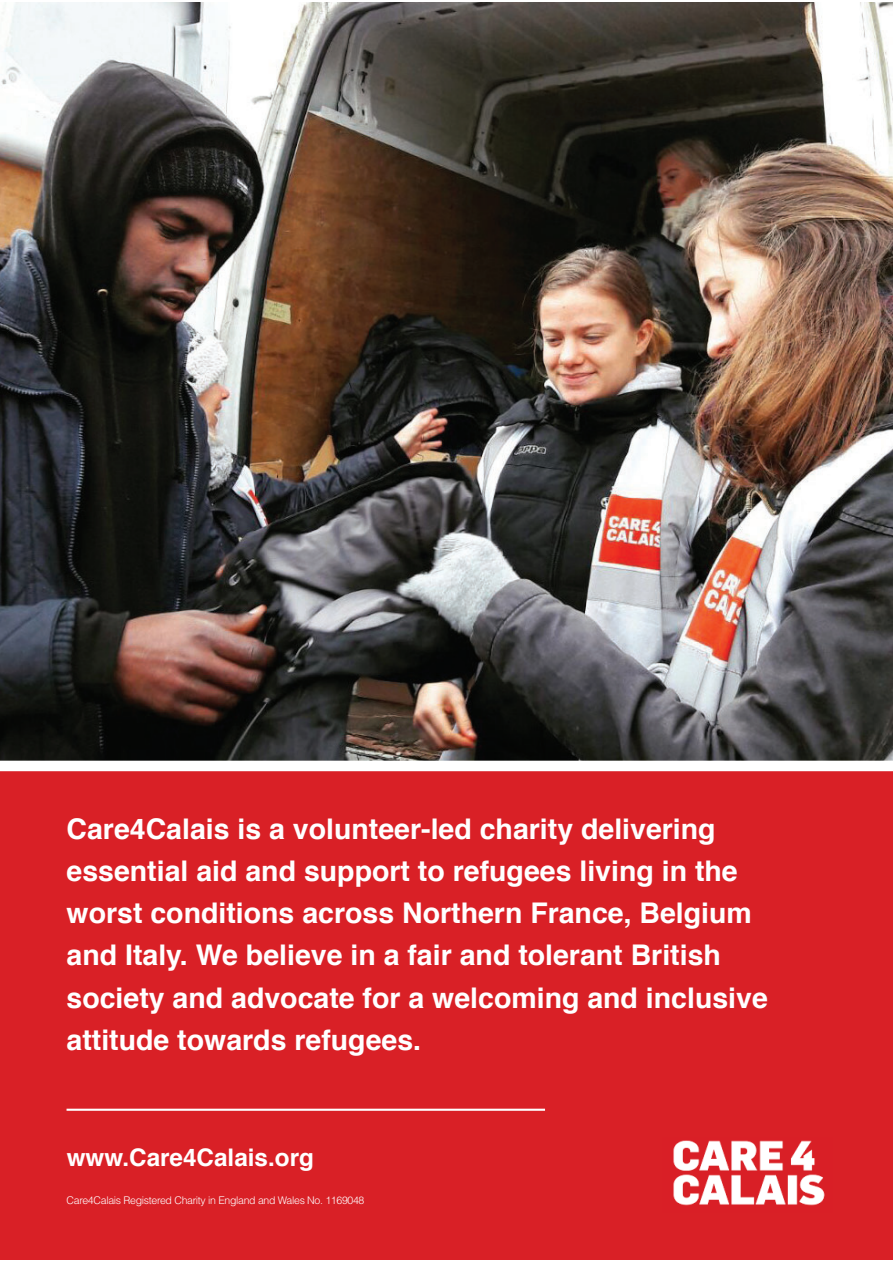
<style>
.page{position:relative;width:893px;height:1263px;background:#fff}
.page>*{position:absolute;margin:0;border:0;box-sizing:border-box;transform-origin:0 0}
.t1{font:700 28.5px/42.2px "Helvetica";color:#fff}
.t2{font:700 24.3px "Helvetica";color:#fff}
.t3{font:300 10.5px "Helvetica LT Std";letter-spacing:-.03em;color:#fff}
</style>
<div class="page">
<img style="left:0;top:3px;width:893px;height:758px">
<div style="left:0;top:766px;width:893px;height:494px;background:#d92026"></div>
<hr style="left:67px;top:1109px;width:478px;height:2px;background:#fff">
<img style="left:673px;top:1140px;width:152px;height:66px">
<div style="left:0;top:761px;width:893px;height:10px;background:#fff"></div>
<p class="t1" style="left:67px;top:810px;width:703px">Care4Calais is a volunteer-led charity delivering essential aid and support to refugees living in the worst conditions across Northern France, Belgium and Italy. We believe in a fair and tolerant British society and advocate for a welcoming and inclusive attitude towards refugees.</p>
<p class="t2" style="left:67px;top:1148px;width:249px">www.Care4Calais.org</p>
<p class="t3" style="left:67px;top:1197px;width:299px">Care4Calais Registered Charity in England and Wales No. 1169048</p>
</div>
